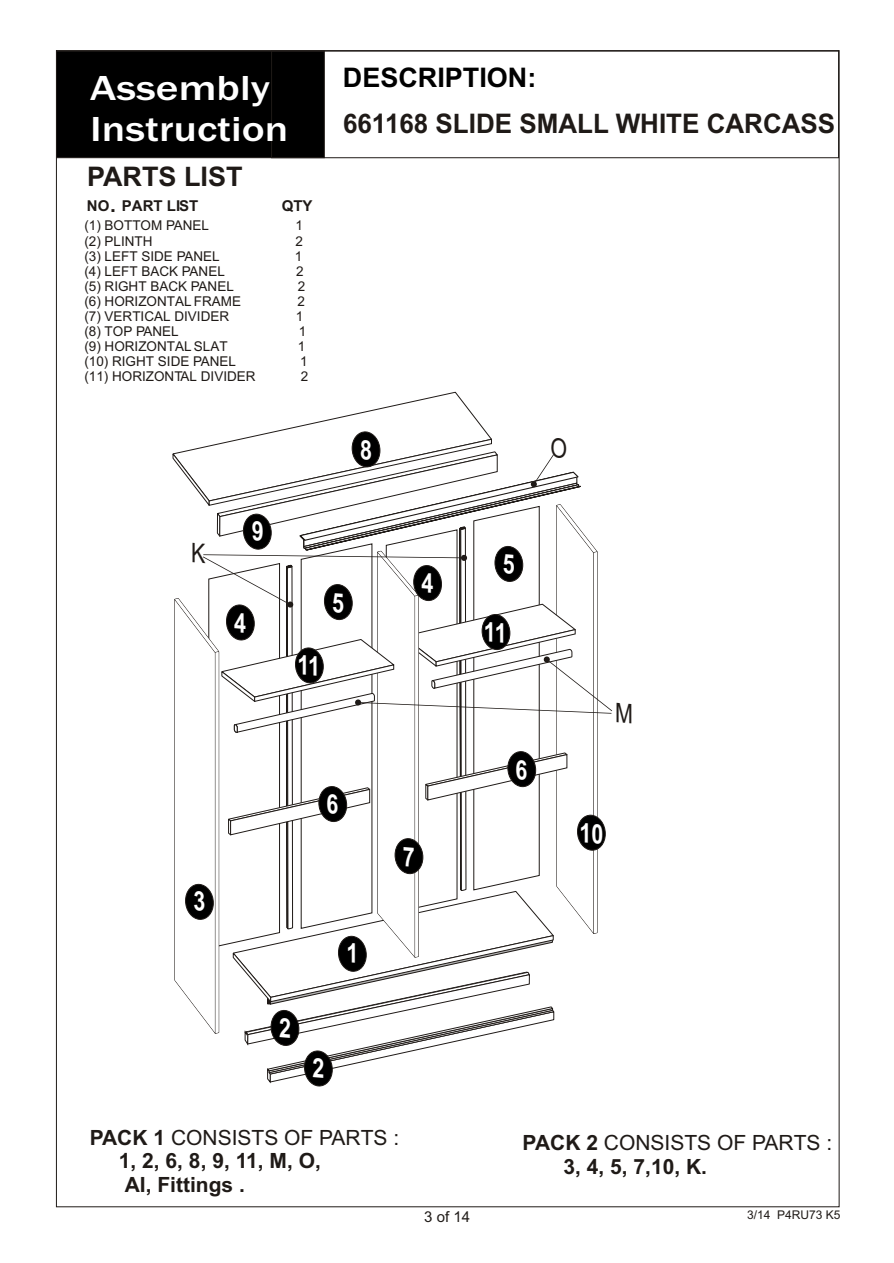
<style>
.page{position:relative;width:894px;height:1263px;background:#fff}
.page>*{position:absolute;margin:0;border:0;box-sizing:border-box;transform-origin:0 0}
.t1{font:500 36px/40.8px "Franklin Gothic";color:#fff;scale:1.21 1}
.t2{font:700 27px "Arial";color:#1f1a17;scale:.96 1}
.t3{font:700 27px "Arial";color:#000}
.t4{font:700 27px "Arial";color:#1f1a17}
.t5{font:700 21px/23.4px "Arial";color:#1f1a17}
.t6{font:700 15px "Arial";color:#1f1a17}
.t7{font:15px "Arial CE";color:#1f1a17}
.t8{font:13.5px "Arial";color:#1f1a17}
.t9{font:12px "Arial CE";color:#1f1a17}
.s1{font-weight:400}
</style>
<div class="page">
<div style="left:56px;top:51px;width:269px;height:107px;background:#000;border:1px solid #1f1a17"></div>
<div style="left:271px;top:51px;width:568px;height:107px;border:1px solid #1f1a17"></div>
<svg style="left:172px;top:391px;width:459px;height:817px"></svg>
<h1 class="t1" style="left:90px;top:71px;width:165px">Assembly<br>Instruction</h1>
<h2 class="t4" style="left:87px;top:166px;width:157px">PARTS LIST</h2>
<p class="t6" style="left:87px;top:200px;width:113px">NO PART LIST</p>
<h3 class="t5" style="left:110px;top:194px;width:7px">.</h3>
<p class="t6" style="left:282px;top:200px;width:32px">QTY</p>
<p class="t8" style="left:84px;top:221px;width:126px">(1) BOTTOM PANEL</p>
<p class="t8" style="left:296px;top:221px;width:9px">1</p>
<p class="t8" style="left:84px;top:236px;width:70px">(2) PLINTH</p>
<p class="t8" style="left:295px;top:236px;width:9px">2</p>
<p class="t8" style="left:84px;top:251px;width:137px">(3) LEFT SIDE PANEL</p>
<p class="t8" style="left:295px;top:251px;width:9px">1</p>
<p class="t8" style="left:84px;top:266px;width:142px">(4) LEFT BACK PANEL</p>
<p class="t8" style="left:296px;top:266px;width:9px">2</p>
<p class="t8" style="left:84px;top:281px;width:151px">(5) RIGHT BACK PANEL</p>
<p class="t8" style="left:298px;top:281px;width:9px">2</p>
<p class="t8" style="left:84px;top:296px;width:158px">(6) HORIZONTAL FRAME</p>
<p class="t8" style="left:297px;top:296px;width:9px">2</p>
<p class="t8" style="left:84px;top:311px;width:146px">(7) VERTICAL DIVIDER</p>
<p class="t8" style="left:296px;top:311px;width:9px">1</p>
<p class="t8" style="left:84px;top:326px;width:96px">(8) TOP PANEL</p>
<p class="t8" style="left:299px;top:326px;width:9px">1</p>
<p class="t8" style="left:84px;top:341px;width:145px">(9) HORIZONTAL SLAT</p>
<p class="t8" style="left:298px;top:341px;width:9px">1</p>
<p class="t8" style="left:84px;top:356px;width:153px">(10) RIGHT SIDE PANEL</p>
<p class="t8" style="left:300px;top:356px;width:9px">1</p>
<p class="t8" style="left:84px;top:371px;width:173px">(11) HORIZONTAL DIVIDER</p>
<p class="t8" style="left:301px;top:371px;width:9px">2</p>
<h2 class="t3" style="left:343px;top:67px;width:195px">DESCRIPTION:</h2>
<h2 class="t2" style="left:343px;top:113px;width:514px">661168 SLIDE SMALL WHITE CARCASS</h2>
<h3 class="t5" style="left:119px;top:1128px;width:282px;text-indent:-29px">PACK 1 <span class="s1">CONSISTS OF PARTS :<br></span>1, 2, 6, 8, 9, 11, M, O,<br>AI, Fittings .</h3>
<h3 class="t5" style="left:563px;top:1133px;width:270px;text-indent:-41px">PACK 2 <span class="s1">CONSISTS OF PARTS :<br></span>3, 4, 5, 7,10, K.</h3>
<p class="t7" style="left:424px;top:1212px;width:47px">3 of 14</p>
<p class="t9" style="left:747px;top:1210px;width:95px">3/14 P4RU73 K5</p>
</div>
